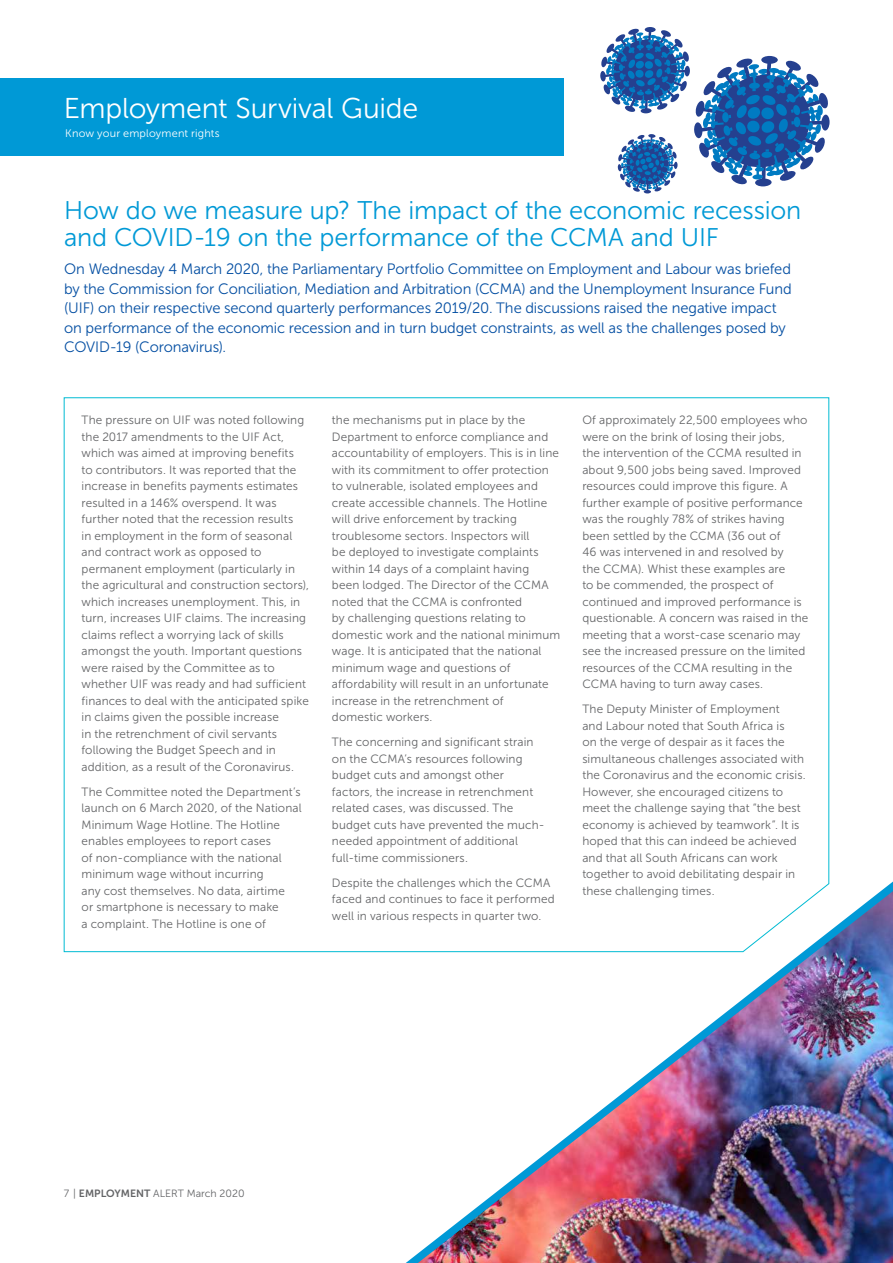
<style>
.page{position:relative;width:893px;height:1263px;background:#fff}
.page>*{position:absolute;margin:0;border:0;box-sizing:border-box;transform-origin:0 0}
.t1{font:28.5px "Museo Sans 300";letter-spacing:-.005em;color:#fff}
.t2{font:25.5px/27px "Museo Sans 300";letter-spacing:-.01em;color:#0099d6}
.t3{font:15px/19.5px "Museo Sans 300";letter-spacing:-.005em;color:#034ea2}
.t4{font:12px/16.5px "Museo Sans 300";letter-spacing:.01em;color:#636466}
.t5{font:10.95px "Museo Sans 300";letter-spacing:.015em;color:#fff}
.t6{font:10.5px "Museo Sans 300";color:#636466}
.s1{font-family:"Museo Sans 700"}
</style>
<div class="page">
<svg style="left:63px;top:397px;width:767px;height:555px"></svg>
<div style="left:1px;top:78px;width:563px;height:77px;background:#0099d6"></div>
<svg style="left:600px;top:27px;width:230px;height:167px"></svg>
<img style="left:342px;top:827px;width:551px;height:436px">
<h1 class="t1" style="left:64px;top:92px;width:356px">Employment Survival Guide</h1>
<p class="t5" style="left:65px;top:128px;width:156px">Know your employment rights</p>
<h2 class="t2" style="left:64px;top:197px;width:739px">How do we measure up? The impact of the economic recession and COVID-19 on the performance of the CCMA and UIF</h2>
<p class="t3" style="left:64px;top:259px;width:729px">On Wednesday 4 March 2020, the Parliamentary Portfolio Committee on Employment and Labour was briefed by the Commission for Conciliation, Mediation and Arbitration (CCMA) and the Unemployment Insurance Fund (UIF) on their respective second quarterly performances 2019/20. The discussions raised the negative impact on performance of the economic recession and in turn budget constraints, as well as the challenges posed by COVID-19 (Coronavirus).</p>
<p class="t4" style="left:82px;top:412px;width:229px">The pressure on UIF was noted following the 2017 amendments to the UIF Act, which was aimed at improving benefits<br>to contributors. It was reported that the increase in benefits payments estimates resulted in a 146% overspend. It was further noted that the recession results<br>in employment in the form of seasonal and contract work as opposed to permanent employment (particularly in the agricultural and construction sectors), which increases unemployment. This, in turn, increases UIF claims. The increasing claims reflect a worrying lack of skills amongst the youth. Important questions were raised by the Committee as to whether UIF was ready and had sufficient finances to deal with the anticipated spike in claims given the possible increase<br>in the retrenchment of civil servants following the Budget Speech and in addition, as a result of the Coronavirus.</p>
<p class="t4" style="left:82px;top:783px;width:222px">The Committee noted the Department’s launch on 6 March 2020, of the National Minimum Wage Hotline. The Hotline enables employees to report cases<br>of non-compliance with the national minimum wage without incurring<br>any cost themselves. No data, airtime<br>or smartphone is necessary to make<br>a complaint. The Hotline is one of</p>
<p class="t4" style="left:332px;top:412px;width:230px">the mechanisms put in place by the Department to enforce compliance and accountability of employers. This is in line with its commitment to offer protection to vulnerable, isolated employees and create accessible channels. The Hotline will drive enforcement by tracking troublesome sectors. Inspectors will<br>be deployed to investigate complaints within 14 days of a complaint having<br>been lodged. The Director of the CCMA noted that the CCMA is confronted<br>by challenging questions relating to domestic work and the national minimum wage. It is anticipated that the national minimum wage and questions of affordability will result in an unfortunate increase in the retrenchment of<br>domestic workers.</p>
<p class="t4" style="left:332px;top:734px;width:214px">The concerning and significant strain on the CCMA’s resources following budget cuts and amongst other factors, the increase in retrenchment related cases, was discussed. The budget cuts have prevented the much&shy;needed appointment of additional full-time commissioners.</p>
<p class="t4" style="left:332px;top:874px;width:224px">Despite the challenges which the CCMA faced and continues to face it performed well in various respects in quarter two.</p>
<p class="t4" style="left:582px;top:412px;width:228px">Of approximately 22,500 employees who were on the brink of losing their jobs,<br>the intervention of the CCMA resulted in about 9,500 jobs being saved. Improved resources could improve this figure. A further example of positive performance was the roughly 78% of strikes having been settled by the CCMA (36 out of<br>46 was intervened in and resolved by<br>the CCMA). Whist these examples are<br>to be commended, the prospect of continued and improved performance is questionable. A concern was raised in the meeting that a worst-case scenario may see the increased pressure on the limited resources of the CCMA resulting in the CCMA having to turn away cases.</p>
<p class="t4" style="left:582px;top:701px;width:225px">The Deputy Minister of Employment<br>and Labour noted that South Africa is<br>on the verge of despair as it faces the simultaneous challenges associated with the Coronavirus and the economic crisis.<br>However, she encouraged citizens to meet the challenge saying that “the best economy is achieved by teamwork”. It is hoped that this can indeed be achieved and that all South Africans can work together to avoid debilitating despair in these challenging times.</p>
<p class="t6" style="left:64px;top:1188px;width:182px">7 | <span class="s1">EMPLOYMENT</span> ALERT March 2020</p>
</div>
